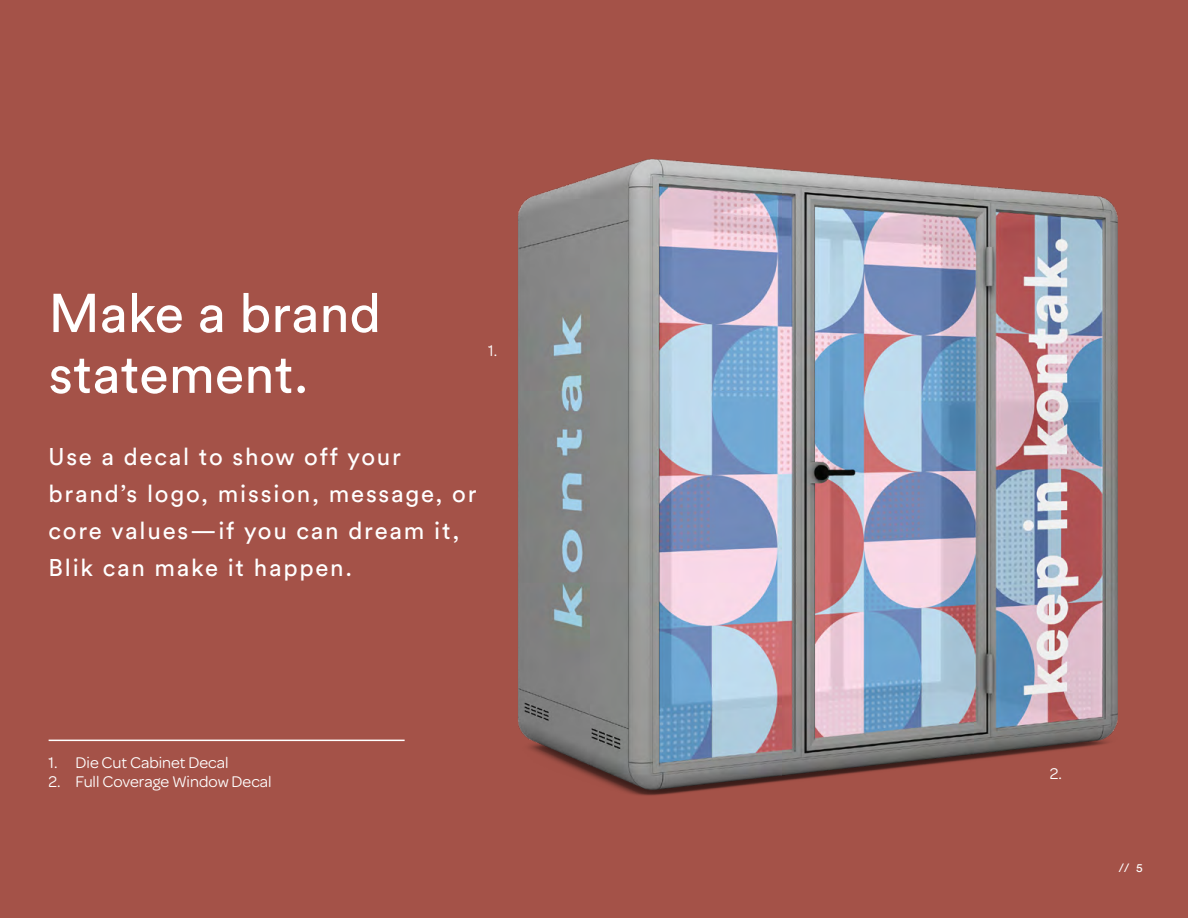
<style>
.page{position:relative;width:1188px;height:918px;background:#a45248}
.page>*{position:absolute;margin:0;border:0;box-sizing:border-box;transform-origin:0 0}
.t1{font:54px/60.9px "Circular Pro";color:#fff}
.t2{font:24px/36.9px "Circular Pro";letter-spacing:.075em;color:#fff}
.t3{font:16.5px "Omnes";color:#fff}
.t4{font:12px "Circular Pro";color:#fff}
</style>
<div class="page">
<img style="left:398px;top:159px;width:720px;height:637px">
<hr style="left:49px;top:740px;width:356px;height:1px;background:#fff">
<h1 class="t1" style="left:49px;top:280px;width:334px">Make a brand statement.</h1>
<p class="t3" style="left:488px;top:340px;width:11px">1.</p>
<p class="t2" style="left:49px;top:438px;width:429px">Use a decal to show off your brand’s logo, mission, message, or core values—if you can dream it,<br>Blik can make it happen.</p>
<p class="t3" style="left:49px;top:751px;width:181px">1. Die Cut Cabinet Decal</p>
<p class="t3" style="left:49px;top:770px;width:225px">2. Full Coverage Window Decal</p>
<p class="t3" style="left:1050px;top:762px;width:14px">2.</p>
<p class="t4" style="left:1119px;top:860px;width:25px">// 5</p>
</div>
